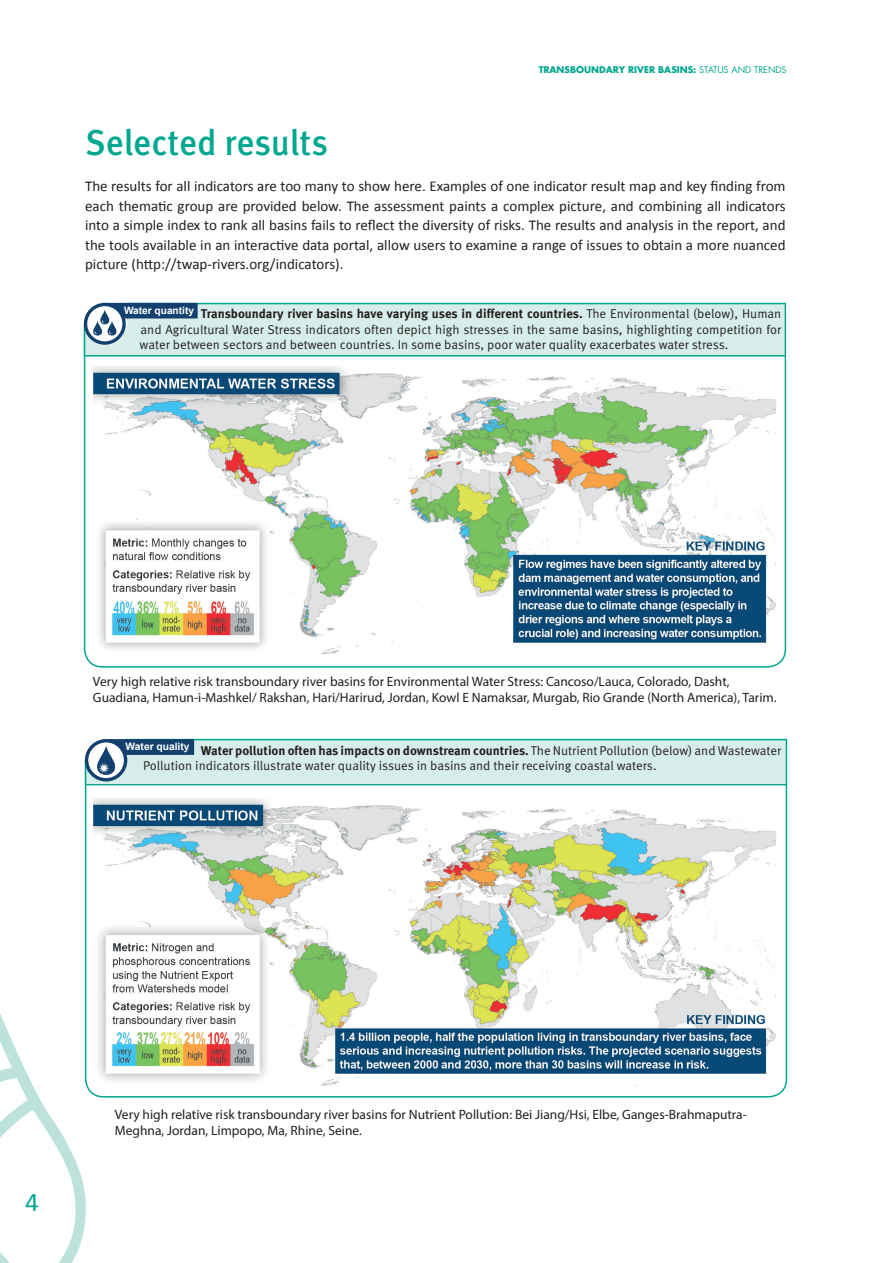
<style>
.page{position:relative;width:893px;height:1263px;background:#fff}
.page>*{position:absolute;margin:0;border:0;box-sizing:border-box;transform-origin:0 0}
.t1{font:500 36px "Meta Pro";color:#00a78f;scale:.96 1}
.t2{font:27px "Calibri";color:#00a78f}
.t3{font:15px/19.5px "Calibri";color:#231f20;text-align:justify}
.t4{font:13.5px/16.2px "Myriad Pro";color:#231f20}
.t5{font:12.75px/15.3px "Meta Pro";color:#231f20;text-align:justify}
.t6{font:700 10.2px "Arial";color:#fff}
.t7{font:700 10.05px "Arial";color:#fff}
.t8{font:700 9px "Futura";color:#00a78f}
.s1{font-weight:400}
.s2{font-weight:700}
</style>
<div class="page">
<svg style="left:0;top:1014px;width:86px;height:249px"></svg>
<svg style="left:83px;top:302px;width:704px;height:366px"></svg>
<div style="left:82px;top:297px;width:45px;height:29px;background:#fff"></div>
<svg style="left:86px;top:304px;width:38px;height:39px"></svg>
<div style="left:84px;top:303px;width:42px;height:42px;border:3px solid #13416f;border-radius:50%"></div>
<svg style="left:92px;top:303px;width:106px;height:33px;background:#829fb3"></svg>
<svg style="left:84px;top:738px;width:704px;height:360px"></svg>
<div style="left:80px;top:734px;width:46px;height:26px;background:#fff"></div>
<svg style="left:87px;top:741px;width:39px;height:39px"></svg>
<div style="left:85px;top:739px;width:42px;height:42px;border:3px solid #13416f;border-radius:50%"></div>
<svg style="left:94px;top:739px;width:100px;height:36px;background:#83a1b4"></svg>
<p class="t8" style="left:539px;top:63px;width:249px">TRANSBOUNDARY RIVER BASINS: <span class="s1">STATUS AND TRENDS</span></p>
<h1 class="t1" style="left:85px;top:120px;width:255px">Selected results</h1>
<p class="t3" style="left:85px;top:177px;width:702px">The results for all indicators are too many to show here. Examples of one indicator result map and key finding from each thematic group are provided below. The assessment paints a complex picture, and combining all indicators into a simple index to rank all basins fails to reflect the diversity of risks. The results and analysis in the report, and the tools available in an interactive data portal, allow users to examine a range of issues to obtain a more nuanced picture (http://twap-rivers.org/indicators).</p>
<p class="t7" style="left:124px;top:305px;width:71px">Water quantity</p>
<p class="t5" style="left:140px;top:307px;width:643px;text-indent:61px"><span class="s2">Transboundary river basins have varying uses in different countries.</span> The Environmental (below), Human and Agricultural Water Stress indicators often depict high stresses in the same basins, highlighting competition for water between sectors and between countries. In some basins, poor water quality exacerbates water stress.</p>
<p class="t4" style="left:93px;top:673px;width:685px">Very high relative risk transboundary river basins for Environmental Water Stress: Cancoso/Lauca, Colorado, Dasht,<br>Guadiana, Hamun-i-Mashkel/ Rakshan, Hari/Harirud, Jordan, Kowl E Namaksar, Murgab, Rio Grande (North America), Tarim.</p>
<p class="t6" style="left:126px;top:740px;width:65px">Water quality</p>
<p class="t5" style="left:143px;top:743px;width:640px;text-indent:58px"><span class="s2">Water pollution often has impacts on downstream countries.</span> The Nutrient Pollution (below) and Wastewater<br>Pollution indicators illustrate water quality issues in basins and their receiving coastal waters.</p>
<h2 class="t2" style="left:25px;top:1185px;width:15px">4</h2>
<p class="t4" style="left:115px;top:1106px;width:634px">Very high relative risk transboundary river basins for Nutrient Pollution: Bei Jiang/Hsi, Elbe, Ganges-Brahmaputra-<br>Meghna, Jordan, Limpopo, Ma, Rhine, Seine.</p>
</div>
